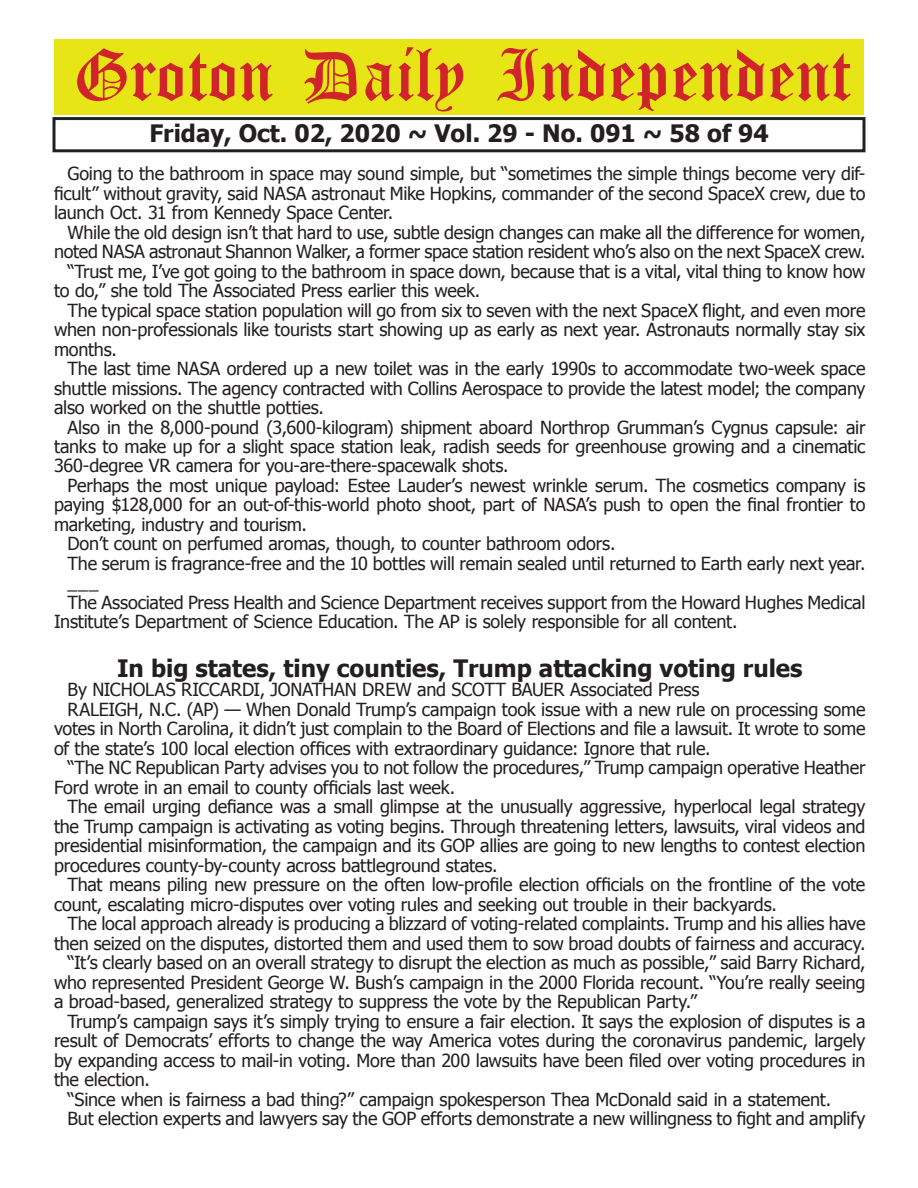
<style>
.page{position:relative;width:918px;height:1188px;background:#fff}
.page>*{position:absolute;margin:0;border:0;box-sizing:border-box;transform-origin:0 0}
.t1{font:54px "Old English Five";color:#d1232a}
.t2{font:700 24px "Tahoma";color:#231f20}
.t3{font:18px/19.5px "Tahoma";letter-spacing:-.01em;color:#231f20;text-align:justify}
</style>
<div class="page">
<div style="left:52px;top:117px;width:814px;height:35px;border:3px solid #231f20"></div>
<div style="left:54px;top:40px;width:810px;height:75px;background:#e7e515"></div>
<h1 class="t1" style="left:73px;top:50px;width:779px">Groton Daily Independent</h1>
<h2 class="t2" style="left:149px;top:116px;width:621px">Friday, Oct. 02, 2020 ~ Vol. 29 - No. 091 ~ 58 of 94</h2>
<p class="t3" style="left:54px;top:163px;width:813px;text-indent:14px">Going to the bathroom in space may sound simple, but “sometimes the simple things become very dif&shy;ficult” without gravity, said NASA astronaut Mike Hopkins, commander of the second SpaceX crew, due to launch Oct. 31 from Kennedy Space Center.</p>
<p class="t3" style="left:68px;top:221px;width:800px">While the old design isn’t that hard to use, subtle design changes can make all the difference for women,</p>
<p class="t3" style="left:54px;top:241px;width:813px">noted NASA astronaut Shannon Walker, a former space station resident who’s also on the next SpaceX crew.</p>
<p class="t3" style="left:68px;top:260px;width:799px">“Trust me, I’ve got going to the bathroom in space down, because that is a vital, vital thing to know how</p>
<p class="t3" style="left:54px;top:280px;width:428px">to do,” she told The Associated Press earlier this week.</p>
<p class="t3" style="left:68px;top:299px;width:800px">The typical space station population will go from six to seven with the next SpaceX flight, and even more</p>
<p class="t3" style="left:54px;top:319px;width:813px">when non-professionals like tourists start showing up as early as next year. Astronauts normally stay six</p>
<p class="t3" style="left:54px;top:338px;width:65px">months.</p>
<p class="t3" style="left:68px;top:358px;width:799px">The last time NASA ordered up a new toilet was in the early 1990s to accommodate two-week space</p>
<p class="t3" style="left:54px;top:377px;width:813px">shuttle missions. The agency contracted with Collins Aerospace to provide the latest model; the company</p>
<p class="t3" style="left:54px;top:397px;width:272px">also worked on the shuttle potties.</p>
<p class="t3" style="left:68px;top:416px;width:800px">Also in the 8,000-pound (3,600-kilogram) shipment aboard Northrop Grumman’s Cygnus capsule: air</p>
<p class="t3" style="left:54px;top:436px;width:813px">tanks to make up for a slight space station leak, radish seeds for greenhouse growing and a cinematic</p>
<p class="t3" style="left:54px;top:455px;width:456px">360-degree VR camera for you-are-there-spacewalk shots.</p>
<p class="t3" style="left:68px;top:475px;width:799px">Perhaps the most unique payload: Estee Lauder’s newest wrinkle serum. The cosmetics company is</p>
<p class="t3" style="left:54px;top:494px;width:813px">paying $128,000 for an out-of-this-world photo shoot, part of NASA’s push to open the final frontier to</p>
<p class="t3" style="left:54px;top:514px;width:254px">marketing, industry and tourism.</p>
<p class="t3" style="left:68px;top:533px;width:550px">Don’t count on perfumed aromas, though, to counter bathroom odors.</p>
<p class="t3" style="left:68px;top:553px;width:800px">The serum is fragrance-free and the 10 bottles will remain sealed until returned to Earth early next year.</p>
<p class="t3" style="left:68px;top:572px;width:33px">___</p>
<p class="t3" style="left:68px;top:592px;width:799px">The Associated Press Health and Science Department receives support from the Howard Hughes Medical</p>
<p class="t3" style="left:54px;top:611px;width:685px">Institute’s Department of Science Education. The AP is solely responsible for all content.</p>
<h2 class="t2" style="left:117px;top:651px;width:687px">In big states, tiny counties, Trump attacking voting rules</h2>
<p class="t3" style="left:68px;top:679px;width:634px">By NICHOLAS RICCARDI, JONATHAN DREW and SCOTT BAUER Associated Press</p>
<p class="t3" style="left:68px;top:699px;width:800px">RALEIGH, N.C. (AP) — When Donald Trump’s campaign took issue with a new rule on processing some</p>
<p class="t3" style="left:54px;top:718px;width:813px">votes in North Carolina, it didn’t just complain to the Board of Elections and file a lawsuit. It wrote to some</p>
<p class="t3" style="left:54px;top:738px;width:658px">of the state’s 100 local election offices with extraordinary guidance: Ignore that rule.</p>
<p class="t3" style="left:68px;top:757px;width:800px">“The NC Republican Party advises you to not follow the procedures,” Trump campaign operative Heather</p>
<p class="t3" style="left:54px;top:777px;width:403px">Ford wrote in an email to county officials last week.</p>
<p class="t3" style="left:68px;top:796px;width:799px">The email urging defiance was a small glimpse at the unusually aggressive, hyperlocal legal strategy</p>
<p class="t3" style="left:54px;top:816px;width:813px">the Trump campaign is activating as voting begins. Through threatening letters, lawsuits, viral videos and</p>
<p class="t3" style="left:54px;top:835px;width:813px">presidential misinformation, the campaign and its GOP allies are going to new lengths to contest election</p>
<p class="t3" style="left:54px;top:855px;width:445px">procedures county-by-county across battleground states.</p>
<p class="t3" style="left:68px;top:874px;width:799px">That means piling new pressure on the often low-profile election officials on the frontline of the vote</p>
<p class="t3" style="left:54px;top:894px;width:724px">count, escalating micro-disputes over voting rules and seeking out trouble in their backyards.</p>
<p class="t3" style="left:68px;top:913px;width:799px">The local approach already is producing a blizzard of voting-related complaints. Trump and his allies have</p>
<p class="t3" style="left:54px;top:933px;width:813px">then seized on the disputes, distorted them and used them to sow broad doubts of fairness and accuracy.</p>
<p class="t3" style="left:68px;top:952px;width:800px">“It’s clearly based on an overall strategy to disrupt the election as much as possible,” said Barry Richard,</p>
<p class="t3" style="left:54px;top:972px;width:813px">who represented President George W. Bush’s campaign in the 2000 Florida recount. “You’re really seeing</p>
<p class="t3" style="left:54px;top:991px;width:645px">a broad-based, generalized strategy to suppress the vote by the Republican Party.”</p>
<p class="t3" style="left:68px;top:1011px;width:799px">Trump’s campaign says it’s simply trying to ensure a fair election. It says the explosion of disputes is a</p>
<p class="t3" style="left:54px;top:1030px;width:813px">result of Democrats’ efforts to change the way America votes during the coronavirus pandemic, largely</p>
<p class="t3" style="left:54px;top:1050px;width:813px">by expanding access to mail-in voting. More than 200 lawsuits have been filed over voting procedures in</p>
<p class="t3" style="left:54px;top:1069px;width:97px">the election.</p>
<p class="t3" style="left:68px;top:1089px;width:765px">“Since when is fairness a bad thing?” campaign spokesperson Thea McDonald said in a statement.</p>
<p class="t3" style="left:68px;top:1108px;width:799px">But election experts and lawyers say the GOP efforts demonstrate a new willingness to fight and amplify</p>
</div>
